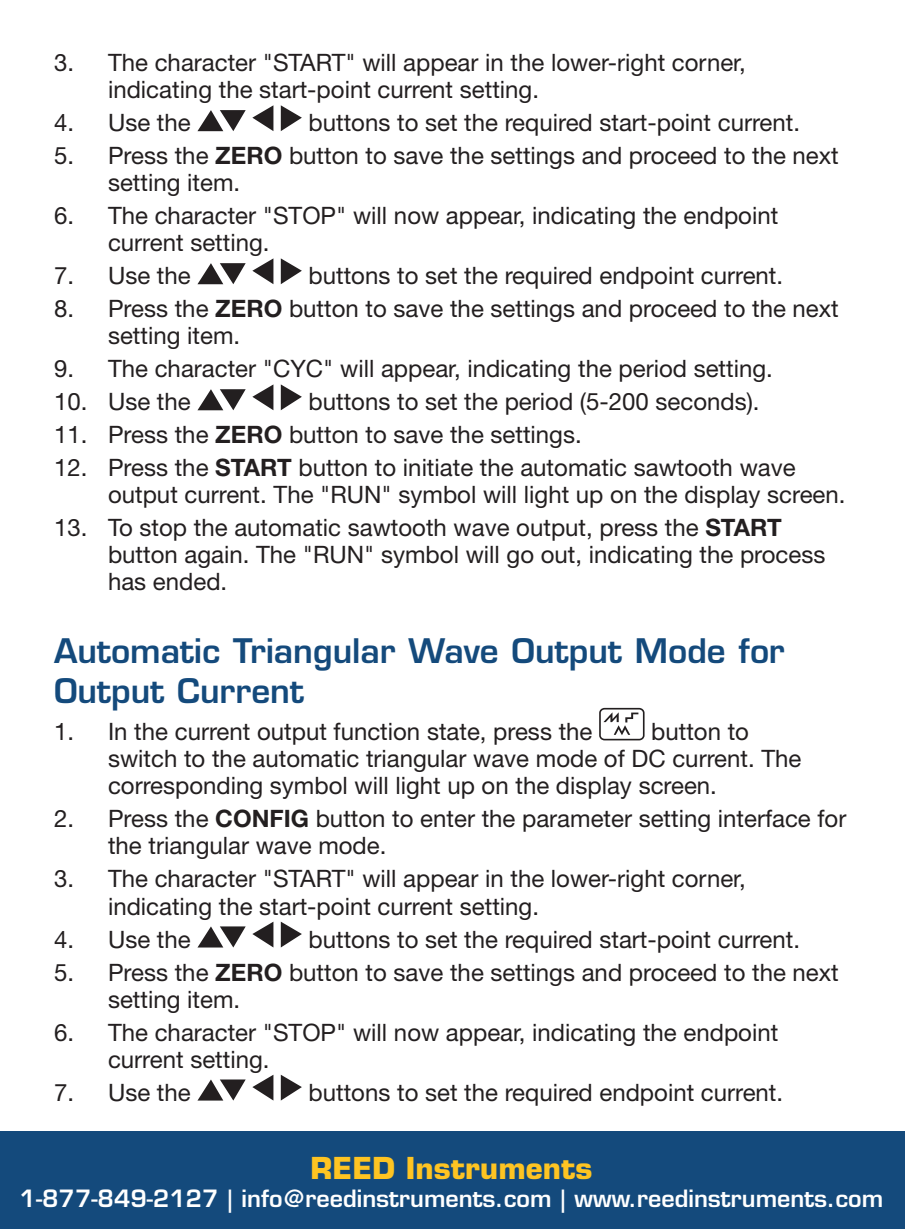
<style>
.page{position:relative;width:905px;height:1229px;background:#fff}
.page>*{position:absolute;margin:0;border:0;box-sizing:border-box;transform-origin:0 0}
.t1{font:600 33px/39.6px "Eurostile LT Std";color:#144a7c}
.t2{font:700 29.4px "Eurostile LT Std";color:#fec422}
.t3{font:24px/27px "Helvetica Neue LT Std";color:#231f20}
.t4{font:600 23.4px "Eurostile LT Std";color:#fff}
.s1{font-weight:700}
</style>
<div class="page">
<svg style="left:197px;top:110px;width:49px;height:21px"></svg>
<svg style="left:252px;top:105px;width:21px;height:26px"></svg>
<svg style="left:281px;top:105px;width:21px;height:26px"></svg>
<svg style="left:197px;top:263px;width:49px;height:21px"></svg>
<svg style="left:252px;top:258px;width:21px;height:26px"></svg>
<svg style="left:281px;top:258px;width:21px;height:26px"></svg>
<svg style="left:197px;top:389px;width:49px;height:21px"></svg>
<svg style="left:252px;top:384px;width:21px;height:26px"></svg>
<svg style="left:281px;top:384px;width:21px;height:26px"></svg>
<div style="left:599px;top:708px;width:45px;height:32px;border:2px solid #231f20;border-radius:4px"></div>
<svg style="left:603px;top:712px;width:35px;height:23px"></svg>
<svg style="left:198px;top:926px;width:48px;height:21px"></svg>
<svg style="left:252px;top:922px;width:21px;height:25px"></svg>
<svg style="left:281px;top:921px;width:21px;height:26px"></svg>
<svg style="left:198px;top:1079px;width:48px;height:21px"></svg>
<svg style="left:252px;top:1075px;width:21px;height:25px"></svg>
<svg style="left:281px;top:1075px;width:21px;height:25px"></svg>
<div style="left:0;top:1131px;width:904px;height:97px;background:#144a7c"></div>
<p class="t3" style="left:108px;top:49px;width:639px;text-indent:-54px">3. The character "START" will appear in the lower-right corner, indicating the start-point current setting.</p>
<p class="t3" style="left:54px;top:109px;width:138px">4. Use the</p>
<p class="t3" style="left:308px;top:109px;width:493px">buttons to set the required start-point current.</p>
<p class="t3" style="left:108px;top:142px;width:732px;text-indent:-54px">5. Press the <span class="s1">ZERO</span> button to save the settings and proceed to the next setting item.</p>
<p class="t3" style="left:108px;top:202px;width:671px;text-indent:-54px">6. The character "STOP" will now appear, indicating the endpoint current setting.</p>
<p class="t3" style="left:54px;top:262px;width:138px">7. Use the</p>
<p class="t3" style="left:308px;top:262px;width:476px">buttons to set the required endpoint current.</p>
<p class="t3" style="left:108px;top:295px;width:732px;text-indent:-54px">8. Press the <span class="s1">ZERO</span> button to save the settings and proceed to the next setting item.</p>
<p class="t3" style="left:54px;top:355px;width:720px">9. The character "CYC" will appear, indicating the period setting.</p>
<p class="t3" style="left:54px;top:388px;width:138px">10. Use the</p>
<p class="t3" style="left:308px;top:388px;width:452px">buttons to set the period (5-200 seconds).</p>
<p class="t3" style="left:54px;top:421px;width:529px">11. Press the <span class="s1">ZERO</span> button to save the settings.</p>
<p class="t3" style="left:108px;top:454px;width:739px;text-indent:-54px">12. Press the <span class="s1">START</span> button to initiate the automatic sawtooth wave output current. The "RUN" symbol will light up on the display screen.</p>
<p class="t3" style="left:108px;top:514px;width:719px;text-indent:-54px">13. To stop the automatic sawtooth wave output, press the <span class="s1">START </span>button again. The "RUN" symbol will go out, indicating the process has ended.</p>
<h1 class="t1" style="left:54px;top:631px;width:732px">Automatic Triangular Wave Output Mode for<br>Output Current</h1>
<p class="t3" style="left:54px;top:718px;width:540px">1. In the current output function state, press the</p>
<p class="t3" style="left:108px;top:718px;width:694px;text-indent:543px">button to switch to the automatic triangular wave mode of DC current. The corresponding symbol will light up on the display screen.</p>
<p class="t3" style="left:108px;top:805px;width:739px;text-indent:-54px">2. Press the <span class="s1">CONFIG</span> button to enter the parameter setting interface for the triangular wave mode.</p>
<p class="t3" style="left:108px;top:865px;width:639px;text-indent:-54px">3. The character "START" will appear in the lower-right corner, indicating the start-point current setting.</p>
<p class="t3" style="left:54px;top:925px;width:138px">4. Use the</p>
<p class="t3" style="left:308px;top:925px;width:493px">buttons to set the required start-point current.</p>
<p class="t3" style="left:108px;top:958px;width:732px;text-indent:-54px">5. Press the <span class="s1">ZERO</span> button to save the settings and proceed to the next setting item.</p>
<p class="t3" style="left:108px;top:1018px;width:671px;text-indent:-54px">6. The character "STOP" will now appear, indicating the endpoint current setting.</p>
<p class="t3" style="left:54px;top:1078px;width:138px">7. Use the</p>
<p class="t3" style="left:308px;top:1078px;width:476px">buttons to set the required endpoint current.</p>
<p class="t2" style="left:310px;top:1149px;width:283px">REED Instruments</p>
<p class="t4" style="left:20px;top:1183px;width:865px">1-877-849-2127 | info@reedinstruments.com | www.reedinstruments.com</p>
</div>
